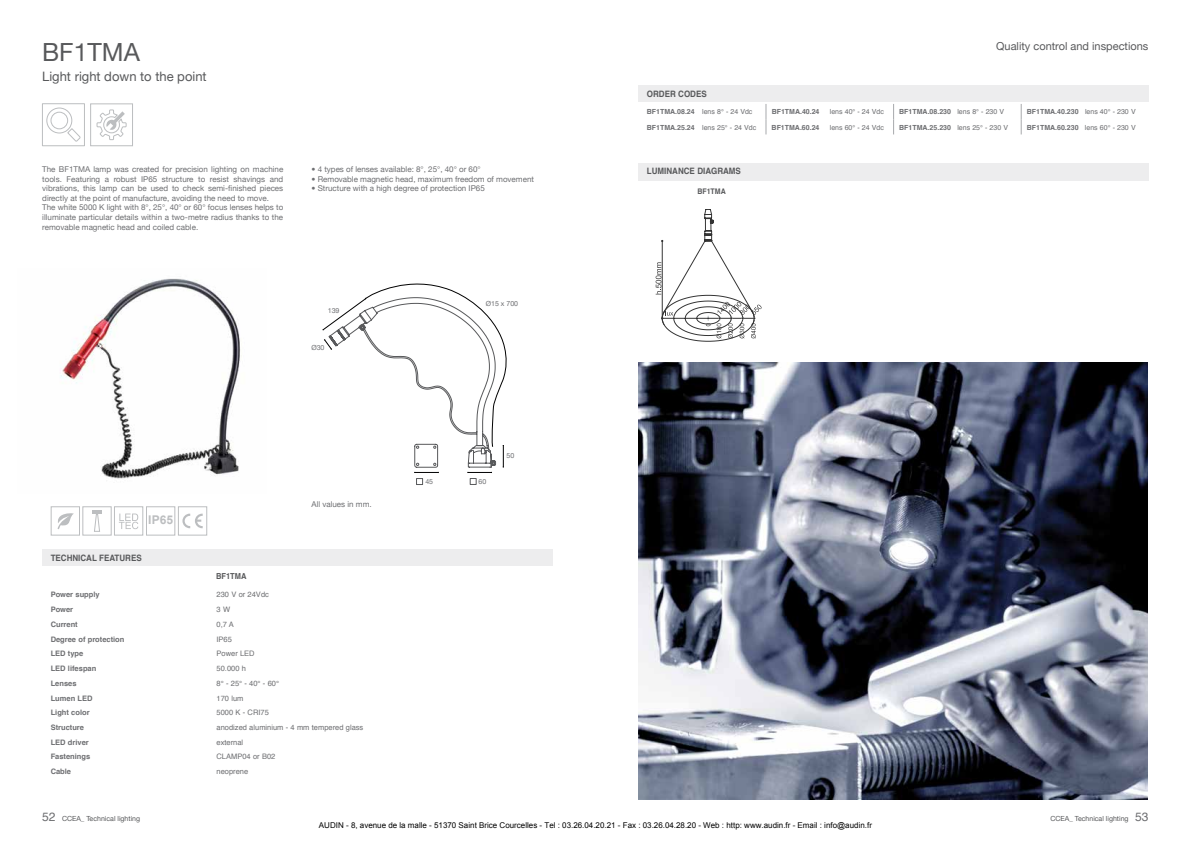
<style>
.page{position:relative;width:1191px;height:842px;background:#fff}
.page>*{position:absolute;margin:0;border:0;box-sizing:border-box;transform-origin:0 0}
.t1{font:25px "Helvetica Neue";color:#58595b}
.t2{font:13px "Helvetica Neue";color:#58595b}
.t3{font:12px "Helvetica";color:#6d6e71}
.t4{font:700 12px "Arial";color:#bcbec0}
.t5{font:11px "Helvetica Neue";color:#58595b}
.t6{font:700 8.8px "Helvetica";color:#58595b;scale:.91 1}
.t7{font:700 8.2px "Helvetica";color:#58595b;scale:.91 1}
.t8{font:8px/9.6px "Helvetica Neue";color:#6d6e71}
.t9{font:8px "Arial";color:#000}
.t10{font:700 7.7px "Helvetica";color:#58595b;scale:.91 1}
.t11{font:7.5px "Helvetica";color:#6d6e71}
.t12{font:700 7.5px "Helvetica";color:#6d6e71}
.t13{font:700 7px "Helvetica";color:#6d6e71}
.t14{font:7px "Helvetica";color:#6d6e71}
.t15{font:7px "Helvetica Neue";color:#58595b}
.t16{font:7px "Helvetica Neue";color:#6d6e71}
.s1{font-weight:400}
.s2{font-weight:700}
</style>
<div class="page">
<img style="left:60px;top:278px;width:180px;height:201px">
<div style="left:114px;top:506px;width:29px;height:29px;border:1px solid #bcbec0"></div>
<svg style="left:119px;top:513px;width:19px;height:16px"></svg>
<div style="left:178px;top:506px;width:29px;height:29px;border:1px solid #bcbec0"></div>
<svg style="left:182px;top:514px;width:21px;height:14px"></svg>
<div style="left:51px;top:506px;width:29px;height:29px;border:1px solid #bcbec0"></div>
<svg style="left:57px;top:513px;width:17px;height:16px"></svg>
<div style="left:146px;top:506px;width:29px;height:29px;border:1px solid #bcbec0"></div>
<div style="left:83px;top:506px;width:28px;height:29px;border:1px solid #bcbec0"></div>
<svg style="left:92px;top:510px;width:9px;height:22px"></svg>
<svg style="left:655px;top:209px;width:106px;height:132px"></svg>
<img style="left:638px;top:363px;width:509px;height:436px">
<svg style="left:322px;top:283px;width:185px;height:202px"></svg>
<div style="left:90px;top:104px;width:43px;height:42px;border:1px solid #bcbec0"></div>
<svg style="left:96px;top:109px;width:31px;height:31px"></svg>
<div style="left:42px;top:103px;width:43px;height:43px;border:1px solid #bcbec0"></div>
<svg style="left:46px;top:107px;width:35px;height:35px"></svg>
<div style="left:639px;top:163px;width:509px;height:17px;background:#ededee"></div>
<div style="left:42px;top:549px;width:510px;height:17px;background:#ededee"></div>
<div style="left:638px;top:85px;width:510px;height:17px;background:#ededee"></div>
<svg style="left:766px;top:104px;width:1px;height:30px"></svg>
<svg style="left:893px;top:104px;width:1px;height:30px"></svg>
<svg style="left:1021px;top:104px;width:1px;height:30px"></svg>
<h1 class="t1" style="left:42px;top:37px;width:99px">BF1TMA</h1>
<h2 class="t2" style="left:42px;top:68px;width:166px">Light right down to the point</h2>
<p class="t8" style="left:42px;top:164px;width:242px">The BF1TMA lamp was created for precision lighting on machine tools. Featuring a robust IP65 structure to resist shavings and vibrations, this lamp can be used to check semi-finished pieces directly at the point of manufacture, avoiding the need to move.<br>The white 5000 K light with 8°, 25°, 40° or 60° focus lenses helps to illuminate particular details within a two-metre radius thanks to the removable magnetic head and coiled cable.</p>
<p class="t8" style="left:311px;top:164px;width:171px">• 4 types of lenses available: 8°, 25°, 40° or 60°</p>
<p class="t8" style="left:311px;top:174px;width:224px">• Removable magnetic head, maximum freedom of movement</p>
<p class="t8" style="left:311px;top:183px;width:175px">• Structure with a high degree of protection IP65</p>
<p class="t16" style="left:328px;top:306px;width:13px">139</p>
<p class="t16" style="left:311px;top:343px;width:15px">Ø30</p>
<p class="t16" style="left:486px;top:299px;width:34px">Ø15 x 700</p>
<h3 class="t4" style="left:148px;top:512px;width:26px">IP65</h3>
<p class="t6" style="left:51px;top:551px;width:101px">Technical features</p>
<p class="t7" style="left:216px;top:570px;width:35px">BF1TMA</p>
<p class="t8" style="left:311px;top:499px;width:62px">All values in mm.</p>
<p class="t16" style="left:425px;top:477px;width:9px">45</p>
<p class="t16" style="left:478px;top:477px;width:9px">60</p>
<p class="t16" style="left:506px;top:452px;width:9px">50</p>
<p class="t12" style="left:51px;top:588px;width:50px">Power supply</p>
<p class="t11" style="left:216px;top:589px;width:54px">230 V or 24Vdc</p>
<p class="t12" style="left:51px;top:604px;width:24px">Power</p>
<p class="t11" style="left:216px;top:604px;width:15px">3 W</p>
<p class="t12" style="left:51px;top:618px;width:29px">Current</p>
<p class="t11" style="left:216px;top:619px;width:19px">0,7 A</p>
<p class="t12" style="left:51px;top:633px;width:75px">Degree of protection</p>
<p class="t11" style="left:216px;top:633px;width:17px">I P65</p>
<p class="t12" style="left:51px;top:648px;width:34px">LE D type</p>
<p class="t11" style="left:216px;top:648px;width:40px">Power LED</p>
<p class="t12" style="left:51px;top:662px;width:47px">LED lifespan</p>
<p class="t11" style="left:216px;top:663px;width:31px">50.000 h</p>
<p class="t12" style="left:51px;top:677px;width:27px">Lenses</p>
<p class="t11" style="left:216px;top:677px;width:64px">8° - 25° - 40° - 60°</p>
<p class="t12" style="left:51px;top:692px;width:43px">Lumen LED</p>
<p class="t11" style="left:216px;top:692px;width:28px">170 lum</p>
<p class="t12" style="left:51px;top:706px;width:40px">Light color</p>
<p class="t11" style="left:216px;top:707px;width:54px">5000 K - CRI 75</p>
<p class="t12" style="left:51px;top:721px;width:35px">Structure</p>
<p class="t11" style="left:216px;top:721px;width:148px">anodized aluminium - 4 mm tempered glass</p>
<p class="t12" style="left:51px;top:736px;width:40px">LE D driver</p>
<p class="t11" style="left:216px;top:736px;width:28px">external</p>
<p class="t12" style="left:51px;top:750px;width:41px">Fastenings</p>
<p class="t11" style="left:216px;top:751px;width:60px">CLAMP04 or B02</p>
<p class="t12" style="left:51px;top:765px;width:22px">Cable</p>
<p class="t11" style="left:216px;top:765px;width:33px">neoprene</p>
<h3 class="t5" style="left:996px;top:40px;width:154px">Quality control and inspections</h3>
<p class="t6" style="left:647px;top:87px;width:66px">Order codes</p>
<p class="t13" style="left:647px;top:106px;width:107px">BF1TMA.08.24 <span class="s1">lens 8° - 24 Vdc</span></p>
<p class="t13" style="left:771px;top:106px;width:49px">BF1TMA.40.24</p>
<p class="t14" style="left:829px;top:107px;width:56px">lens 40° - 24 Vdc</p>
<p class="t13" style="left:899px;top:106px;width:106px">BF1TMA.08.230 <span class="s1">lens 8° - 230 V</span></p>
<p class="t13" style="left:1026px;top:106px;width:110px">BF1TMA.40.230 <span class="s1">lens 40° - 230 V</span></p>
<p class="t14" style="left:647px;top:122px;width:111px"><span class="s2">BF1TMA.25.24</span> lens 25° - 24 Vdc</p>
<p class="t13" style="left:771px;top:122px;width:49px">BF1TMA.60.24</p>
<p class="t14" style="left:829px;top:122px;width:56px">lens 60° - 24 Vdc</p>
<p class="t13" style="left:899px;top:122px;width:110px">BF1TMA.25.230 <span class="s1">lens 25° - 230 V</span></p>
<p class="t13" style="left:1026px;top:122px;width:110px">BF1TMA.60.230 <span class="s1">lens 60° - 230 V</span></p>
<p class="t6" style="left:647px;top:164px;width:92px">Luminance diag rams</p>
<p class="t10" style="left:697px;top:185px;width:33px">BF1TMA</p>
<h3 class="t3" style="left:42px;top:807px;width:15px">52</h3>
<h3 class="t3" style="left:1135px;top:807px;width:15px">53</h3>
<p class="t15" style="left:62px;top:814px;width:80px">CCEA_ Technical lighting</p>
<p class="t15" style="left:1050px;top:814px;width:80px">CCEA_ Technical lighting</p>
<p class="t9" style="left:319px;top:820px;width:554px">AUDIN - 8, avenue de la malle - 51370 Saint Brice Courcelles - Tel : 03.26.04.20.21 - Fax : 03.26.04.28.20 - Web : http: www.audin.fr - Email : info@audin.fr</p>
</div>
